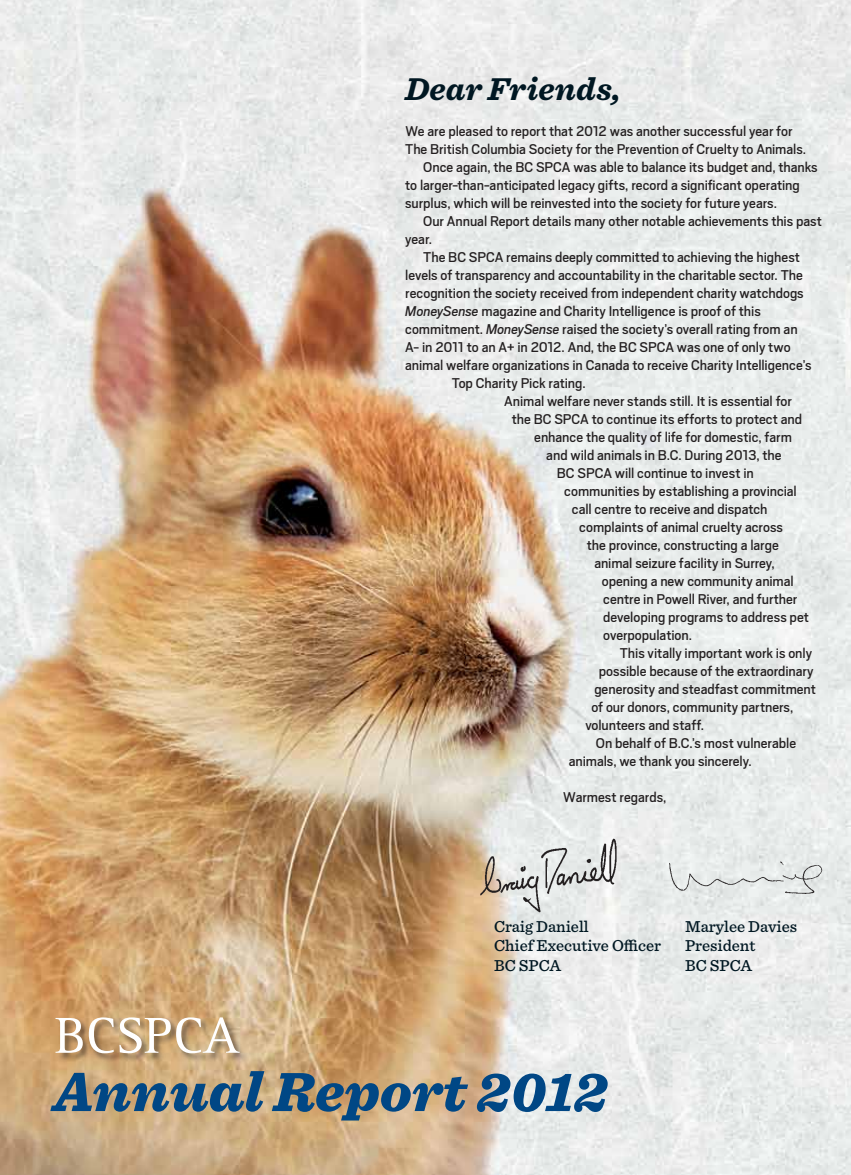
<style>
.page{position:relative;width:851px;height:1175px;background:#fff}
.page>*{position:absolute;margin:0;border:0;box-sizing:border-box;transform-origin:0 0}
.t1{font:italic 900 57.75px "Sentinel";color:#004785}
.t2{font:italic 700 33px "Sentinel";letter-spacing:.005em;color:#001722}
.t3{font:500 16.5px/19.5px "Sentinel";color:#001722}
.t4{font:15.75px "Scout";letter-spacing:-.005em;color:#231f20}
.s1{font-style:italic}
</style>
<div class="page">
<img style="left:0;top:0;width:850px;height:1174px">
<div style="left:56px;top:1016px;width:192px;height:46px;background:#231f20;opacity:.55"></div>
<svg style="left:56px;top:1018px;width:27px;height:34px"></svg>
<svg style="left:89px;top:1017px;width:150px;height:36px"></svg>
<img style="left:477px;top:836px;width:144px;height:78px">
<img style="left:656px;top:853px;width:180px;height:51px">
<p class="t2" style="left:405px;top:63px;width:217px">Dear Friends,</p>
<p class="t4" style="left:405px;top:121px;width:389px">We are pleased to report that 2012 was another successful year for</p>
<p class="t4" style="left:405px;top:139px;width:402px">The British Columbia Society for the Prevention of Cruelty to Animals.</p>
<p class="t4" style="left:423px;top:157px;width:396px">Once again, the BC SPCA was able to balance its budget and, thanks</p>
<p class="t4" style="left:405px;top:175px;width:396px">to larger-than-anticipated legacy gifts, record a significant operating</p>
<p class="t4" style="left:405px;top:193px;width:373px">surplus, which will be reinvested into the society for future years.</p>
<p class="t4" style="left:423px;top:211px;width:400px">Our Annual Report details many other notable achievements this past</p>
<p class="t4" style="left:405px;top:229px;width:28px">year.</p>
<p class="t4" style="left:423px;top:247px;width:378px">The BC SPCA remains deeply committed to achieving the highest</p>
<p class="t4" style="left:405px;top:265px;width:399px">levels of transparency and accountability in the charitable sector. The</p>
<p class="t4" style="left:405px;top:283px;width:400px">recognition the society received from independent charity watchdogs</p>
<p class="t4" style="left:405px;top:301px;width:357px"><span class="s1">MoneySense</span> magazine and Charity Intelligence is proof of this</p>
<p class="t4" style="left:405px;top:319px;width:394px">commitment. <span class="s1">MoneySense</span> raised the society’s overall rating from an</p>
<p class="t4" style="left:405px;top:337px;width:387px">A- in 2011 to an A+ in 2012. And, the BC SPCA was one of only two</p>
<p class="t4" style="left:405px;top:355px;width:408px">animal welfare organizations in Canada to receive Charity Intelligence’s</p>
<p class="t4" style="left:451px;top:373px;width:136px">Top Charity Pick rating.</p>
<p class="t4" style="left:504px;top:391px;width:289px">Animal welfare never stands still. It is essential for</p>
<p class="t4" style="left:511px;top:409px;width:292px">the BC SPCA to continue its efforts to protect and</p>
<p class="t4" style="left:534px;top:427px;width:259px">enhance the quality of life for domestic, farm</p>
<p class="t4" style="left:546px;top:445px;width:237px">and wild animals in B.C. During 2013, the</p>
<p class="t4" style="left:556px;top:463px;width:198px">BC SPCA will continue to invest in</p>
<p class="t4" style="left:564px;top:481px;width:234px">communities by establishing a provincial</p>
<p class="t4" style="left:571px;top:499px;width:197px">call centre to receive and dispatch</p>
<p class="t4" style="left:579px;top:517px;width:205px">complaints of animal cruelty across</p>
<p class="t4" style="left:586px;top:535px;width:193px">the province, constructing a large</p>
<p class="t4" style="left:594px;top:553px;width:182px">animal seizure facility in Surrey,</p>
<p class="t4" style="left:601px;top:571px;width:193px">opening a new community animal</p>
<p class="t4" style="left:603px;top:589px;width:195px">centre in Powell River, and further</p>
<p class="t4" style="left:603px;top:607px;width:207px">developing programs to address pet</p>
<p class="t4" style="left:603px;top:625px;width:90px">overpopulation.</p>
<p class="t4" style="left:619px;top:643px;width:194px">This vitally important work is only</p>
<p class="t4" style="left:598px;top:661px;width:216px">possible because of the extraordinary</p>
<p class="t4" style="left:594px;top:679px;width:223px">generosity and steadfast commitment</p>
<p class="t4" style="left:591px;top:697px;width:203px">of our donors, community partners,</p>
<p class="t4" style="left:585px;top:715px;width:120px">volunteers and staff.</p>
<p class="t4" style="left:595px;top:733px;width:202px">On behalf of B.C.’s most vulnerable</p>
<p class="t4" style="left:569px;top:751px;width:184px">animals, we thank you sincerely.</p>
<p class="t4" style="left:563px;top:787px;width:105px">Warmest regards,</p>
<p class="t3" style="left:494px;top:915px;width:169px">Craig Daniell<br>Chief Executive Officer<br>BC SPCA</p>
<p class="t3" style="left:685px;top:915px;width:114px">Marylee Davies<br>President<br>BC SPCA</p>
<p class="t1" style="left:53px;top:1045px;width:556px">Annual Report 2012</p>
</div>
